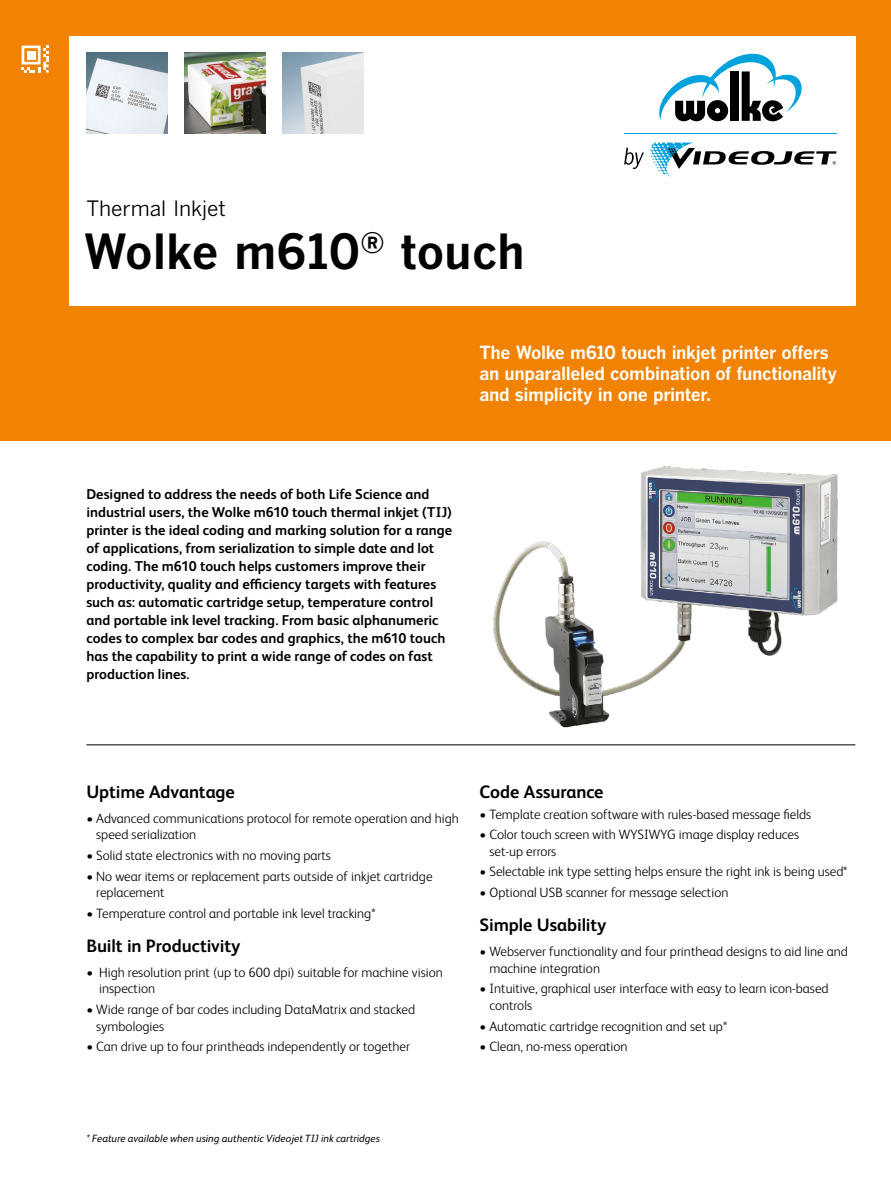
<style>
.page{position:relative;width:891px;height:1188px;background:#fff}
.page>*{position:absolute;margin:0;border:0;box-sizing:border-box;transform-origin:0 0}
.t1{font:700 48px "Benton Gothic";color:#000001}
.t2{font:21px "Benton Gothic";letter-spacing:-.01em;color:#000001}
.t3{font:700 18px/21px "Benton Gothic";letter-spacing:-.02em;color:#fff}
.t4{font:700 18px "FS Albert Pro";letter-spacing:-.005em;color:#000001}
.t5{font:700 14.25px/18px "FS Albert Pro";color:#000001}
.t6{font:300 13.5px/16.5px "FS Albert Pro";color:#000001}
.t7{font:italic 10.5px "FS Albert Pro";color:#000001}
</style>
<div class="page">
<div style="left:0;top:0;width:891px;height:441px;background:#f18202"></div>
<div style="left:69px;top:36px;width:786px;height:270px;background:#fff"></div>
<svg style="left:22px;top:46px;width:27px;height:27px"></svg>
<img style="left:185px;top:53px;width:81px;height:81px">
<img style="left:283px;top:53px;width:81px;height:81px">
<img style="left:86px;top:53px;width:81px;height:81px">
<hr style="left:86px;top:744px;width:769px;height:1px;background:#000001">
<svg style="left:650px;top:143px;width:187px;height:34px"></svg>
<svg style="left:659px;top:54px;width:143px;height:67px"></svg>
<hr style="left:624px;top:133px;width:213px;height:1px;background:#00a2de">
<svg style="left:624px;top:148px;width:20px;height:21px"></svg>
<img style="left:493px;top:466px;width:345px;height:262px">
<h2 class="t2" style="left:86px;top:197px;width:141px">Thermal Inkjet</h2>
<h1 class="t1" style="left:84px;top:224px;width:443px">Wolke m610<sup>®</sup> touch</h1>
<h3 class="t3" style="left:480px;top:342px;width:359px">The Wolke m610 touch inkjet printer offers an unparalleled combination of functionality and simplicity in one printer.</h3>
<p class="t5" style="left:86px;top:484px;width:367px">Designed to address the needs of both Life Science and industrial users, the Wolke m610 touch thermal inkjet (TIJ) printer is the ideal coding and marking solution for a range of applications, from serialization to simple date and lot coding. The m610 touch helps customers improve their productivity, quality and efficiency targets with features such as: automatic cartridge setup, temperature control and portable ink level tracking. From basic alphanumeric codes to complex bar codes and graphics, the m610 touch has the capability to print a wide range of codes on fast production lines.</p>
<h3 class="t4" style="left:86px;top:779px;width:150px">Uptime Advantage</h3>
<p class="t6" style="left:96px;top:809px;width:364px;text-indent:-10px">• Advanced communications protocol for remote operation and high speed serialization</p>
<p class="t6" style="left:86px;top:846px;width:246px">• Solid state electronics with no moving parts</p>
<p class="t6" style="left:96px;top:867px;width:338px;text-indent:-10px">• No wear items or replacement parts outside of inkjet cartridge replacement</p>
<p class="t6" style="left:86px;top:904px;width:291px">• Temperature control and portable ink level tracking*</p>
<h3 class="t4" style="left:86px;top:933px;width:156px">Built in Productivity</h3>
<p class="t6" style="left:99px;top:963px;width:345px;text-indent:-13px">• High resolution print (up to 600 dpi) suitable for machine vision inspection</p>
<p class="t6" style="left:96px;top:1000px;width:320px;text-indent:-10px">• Wide range of bar codes including DataMatrix and stacked symbologies</p>
<p class="t6" style="left:86px;top:1038px;width:325px">• Can drive up to four printheads independently or together</p>
<h3 class="t4" style="left:480px;top:779px;width:125px">Code Assurance</h3>
<p class="t6" style="left:480px;top:805px;width:333px">• Template creation software with rules-based message fields</p>
<p class="t6" style="left:489px;top:826px;width:311px;text-indent:-10px">• Color touch screen with WYSIWYG image display reduces set-up errors</p>
<p class="t6" style="left:480px;top:863px;width:369px">• Selectable ink type setting helps ensure the right ink is being used*</p>
<p class="t6" style="left:480px;top:884px;width:250px">• Optional USB scanner for message selection</p>
<h3 class="t4" style="left:480px;top:912px;width:128px">Simple Usability</h3>
<p class="t6" style="left:489px;top:942px;width:360px;text-indent:-10px">• Webserver functionality and four printhead designs to aid line and machine integration</p>
<p class="t6" style="left:489px;top:980px;width:341px;text-indent:-10px">• Intuitive, graphical user interface with easy to learn icon-based controls</p>
<p class="t6" style="left:480px;top:1017px;width:249px">• Automatic cartridge recognition and set up*</p>
<p class="t6" style="left:480px;top:1038px;width:149px">• Clean, no-mess operation</p>
<p class="t7" style="left:86px;top:1131px;width:295px">* Feature available when using authentic Videojet TIJ ink cartridges</p>
</div>
